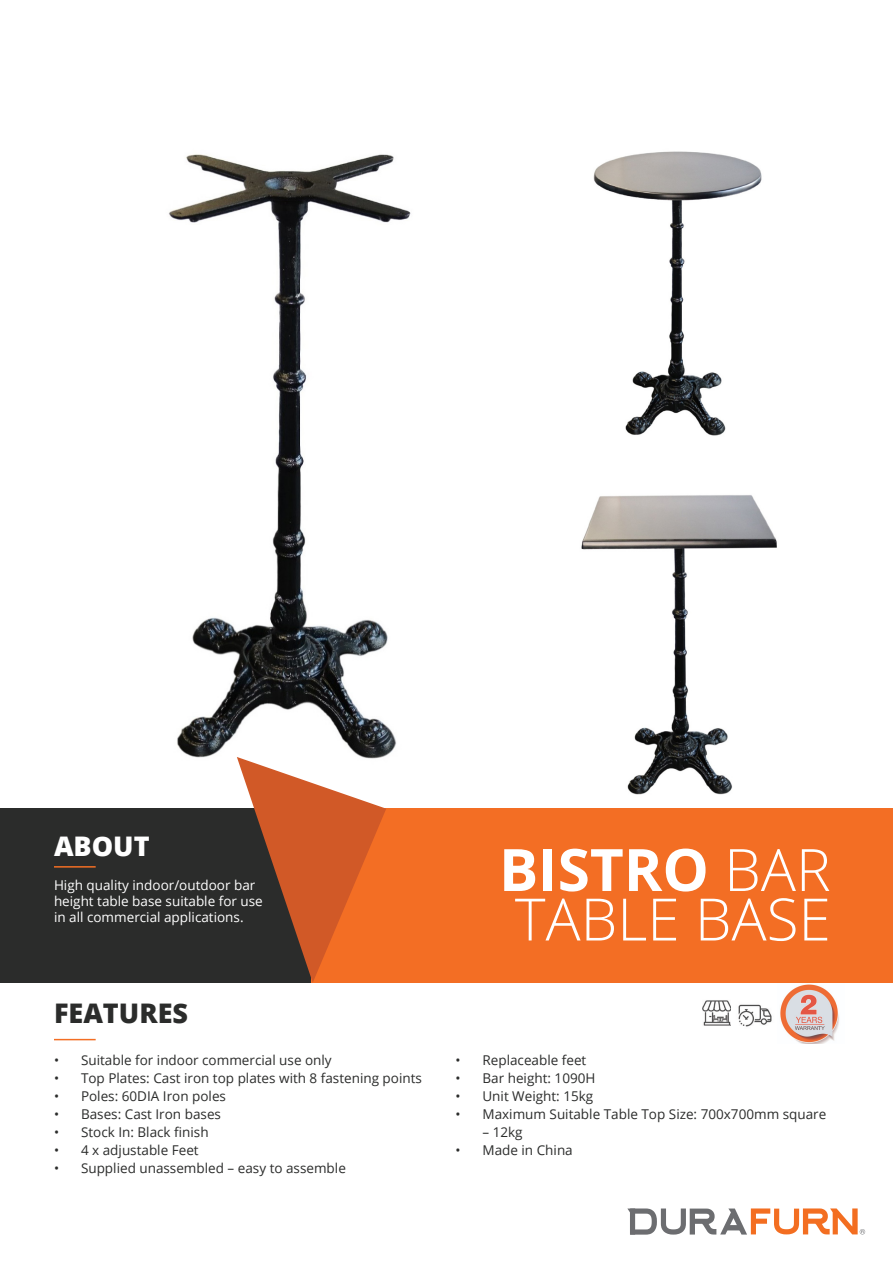
<style>
.page{position:relative;width:893px;height:1263px;background:#fff}
.page>*{position:absolute;margin:0;border:0;box-sizing:border-box;transform-origin:0 0}
.t1{font:300 58.5px/49.5px "Open Sans";color:#fff}
.t2{font:800 27px "Open Sans";color:#2b2c2b}
.t3{font:800 27px "Open Sans";color:#fff}
.t4{font:13.5px "Open Sans";color:#2b2c2b}
.t5{font:13.5px/16.2px "Open Sans";color:#fff}
.s1{font-weight:700}
</style>
<div class="page">
<hr style="left:54px;top:1039px;width:42px;height:1px;background:#f36e24">
<img style="left:169px;top:154px;width:242px;height:604px">
<img style="left:593px;top:151px;width:169px;height:285px">
<img style="left:581px;top:495px;width:196px;height:300px">
<svg style="left:627px;top:1208px;width:238px;height:26px"></svg>
<img style="left:780px;top:984px;width:59px;height:60px">
<img style="left:738px;top:1004px;width:34px;height:23px">
<img style="left:702px;top:1000px;width:28px;height:26px">
<div style="left:0;top:809px;width:791px;height:174px;background:#2b2c2b"></div>
<div style="left:312px;top:809px;width:581px;height:174px;background:#f36e24"></div>
<svg style="left:237px;top:757px;width:149px;height:226px"></svg>
<hr style="left:54px;top:866px;width:42px;height:1px;background:#f36e24">
<p class="t3" style="left:54px;top:825px;width:97px">ABOUT</p>
<p class="t5" style="left:54px;top:876px;width:210px">High quality indoor/outdoor bar height table base suitable for use in all commercial applications.</p>
<p class="t2" style="left:54px;top:992px;width:136px">FEATURES</p>
<p class="t4" style="left:54px;top:1050px;width:279px">• Suitable for indoor commercial use only</p>
<p class="t4" style="left:54px;top:1068px;width:369px">• Top Plates: Cast iron top plates with 8 fastening points</p>
<p class="t4" style="left:54px;top:1086px;width:174px">• Poles: 60DIA Iron poles</p>
<p class="t4" style="left:54px;top:1104px;width:169px">• Bases: Cast Iron bases</p>
<p class="t4" style="left:54px;top:1122px;width:156px">• Stock In: Black finish</p>
<p class="t4" style="left:54px;top:1140px;width:146px">• 4 x adjustable Feet</p>
<p class="t4" style="left:54px;top:1158px;width:293px">• Supplied unassembled – easy to assemble</p>
<p class="t1" style="left:499px;top:843px;width:333px"><span class="s1">BISTRO</span> BAR<br>TABLE BASE</p>
<p class="t4" style="left:455px;top:1050px;width:132px">• Replaceable feet</p>
<p class="t4" style="left:455px;top:1068px;width:141px">• Bar height: 1090H</p>
<p class="t4" style="left:455px;top:1086px;width:139px">• Unit Weight: 15kg</p>
<p class="t4" style="left:455px;top:1104px;width:372px">• Maximum Suitable Table Top Size: 700x700mm square</p>
<p class="t4" style="left:482px;top:1122px;width:42px">– 12kg</p>
<p class="t4" style="left:455px;top:1140px;width:119px">• Made in China</p>
</div>
